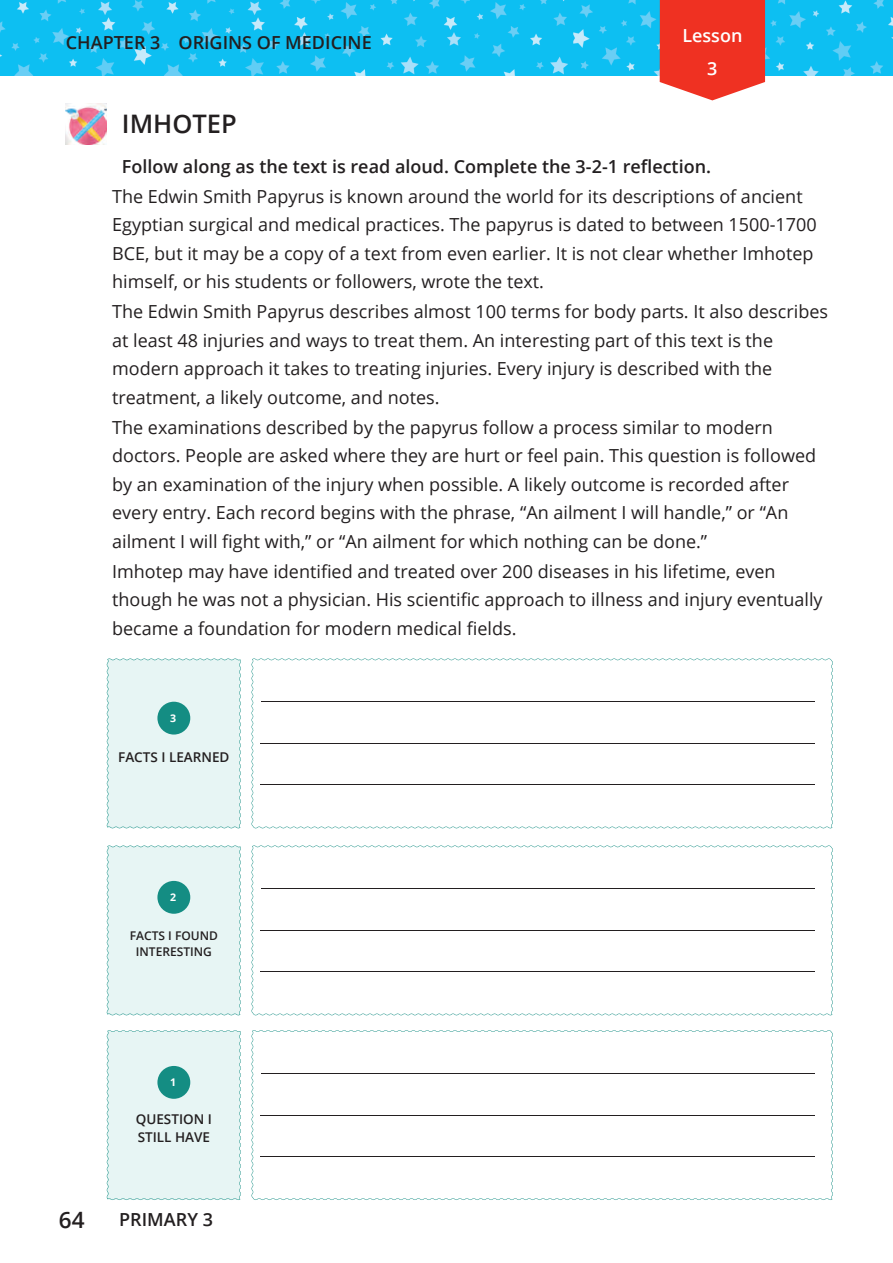
<style>
.page{position:relative;width:893px;height:1263px;background:#fff}
.page>*{position:absolute;margin:0;border:0;box-sizing:border-box;transform-origin:0 0}
.t1{font:600 25.5px "Open Sans";color:#231f20}
.t2{font:600 22.5px "Open Sans";color:#231f20}
.t3{font:18px/28.8px "Open Sans";color:#231f20}
.t4{font:600 18px "Open Sans";color:#231f20}
.t5{font:600 18px/33px "Open Sans";color:#fff;text-align:center}
.t6{font:600 13.5px/18px "Open Sans";color:#231f20}
.t7{font:600 12px/16.5px "Open Sans";color:#231f20;text-align:center}
.t8{font:700 10.5px "Open Sans";color:#fff}
</style>
<div class="page">
<img style="left:0;top:0;width:893px;height:75px">
<img style="left:66px;top:104px;width:41px;height:41px">
<div style="left:107px;top:658px;width:134px;height:170px;background:#e7f5f4"></div>
<div style="left:107px;top:845px;width:134px;height:170px;background:#e7f5f4"></div>
<div style="left:107px;top:1030px;width:134px;height:170px;background:#e7f5f4"></div>
<svg style="left:252px;top:658px;width:581px;height:170px"></svg>
<svg style="left:252px;top:845px;width:581px;height:170px"></svg>
<svg style="left:252px;top:1030px;width:581px;height:170px"></svg>
<hr style="left:260px;top:743px;width:554px;height:1px;background:#231f20">
<hr style="left:261px;top:701px;width:554px;height:1px;background:#231f20">
<hr style="left:260px;top:784px;width:554px;height:1px;background:#231f20">
<hr style="left:260px;top:930px;width:554px;height:1px;background:#231f20">
<hr style="left:261px;top:888px;width:554px;height:1px;background:#231f20">
<hr style="left:260px;top:971px;width:554px;height:1px;background:#231f20">
<hr style="left:260px;top:1115px;width:554px;height:1px;background:#231f20">
<hr style="left:261px;top:1073px;width:554px;height:1px;background:#231f20">
<hr style="left:260px;top:1156px;width:554px;height:1px;background:#231f20">
<div style="left:157px;top:702px;width:33px;height:32px;background:#148d83;border-radius:50%"></div>
<div style="left:157px;top:881px;width:33px;height:33px;background:#148d83;border-radius:50%"></div>
<div style="left:157px;top:1066px;width:33px;height:33px;background:#148d83;border-radius:50%"></div>
<svg style="left:660px;top:0;width:105px;height:100px;background:#f04335"></svg>
<p class="t4" style="left:66px;top:31px;width:307px">CHAPTER 3 ORIGINS OF MEDICINE</p>
<h1 class="t1" style="left:122px;top:107px;width:116px">IMHOTEP</h1>
<p class="t5" style="left:682px;top:18px;width:62px">Lesson<br>3</p>
<p class="t4" style="left:122px;top:154px;width:591px">Follow along as the text is read aloud. Complete the 3-2-1 reflection.</p>
<p class="t3" style="left:112px;top:181px;width:717px">The Edwin Smith Papyrus is known around the world for its descriptions of ancient Egyptian surgical and medical practices. The papyrus is dated to between 1500-1700<br>BCE, but it may be a copy of a text from even earlier. It is not clear whether Imhotep himself, or his students or followers, wrote the text.<br>The Edwin Smith Papyrus describes almost 100 terms for body parts. It also describes at least 48 injuries and ways to treat them. An interesting part of this text is the modern approach it takes to treating injuries. Every injury is described with the treatment, a likely outcome, and notes.<br>The examinations described by the papyrus follow a process similar to modern doctors. People are asked where they are hurt or feel pain. This question is followed by an examination of the injury when possible. A likely outcome is recorded after every entry. Each record begins with the phrase, “An ailment I will handle,” or “An ailment I will fight with,” or “An ailment for which nothing can be done.”<br>Imhotep may have identified and treated over 200 diseases in his lifetime, even though he was not a physician. His scientific approach to illness and injury eventually became a foundation for modern medical fields.</p>
<p class="t8" style="left:170px;top:711px;width:8px">3</p>
<p class="t6" style="left:118px;top:748px;width:113px">FACTS I LEARNED</p>
<p class="t8" style="left:170px;top:890px;width:8px">2</p>
<p class="t7" style="left:130px;top:927px;width:90px">FACTS I FOUND<br>INTERESTING</p>
<p class="t8" style="left:170px;top:1075px;width:8px">1</p>
<p class="t6" style="left:136px;top:1110px;width:78px">QUESTION I<br>STILL HAVE</p>
<p class="t2" style="left:59px;top:1204px;width:27px">64</p>
<p class="t4" style="left:119px;top:1207px;width:95px">PRIMARY 3</p>
</div>
